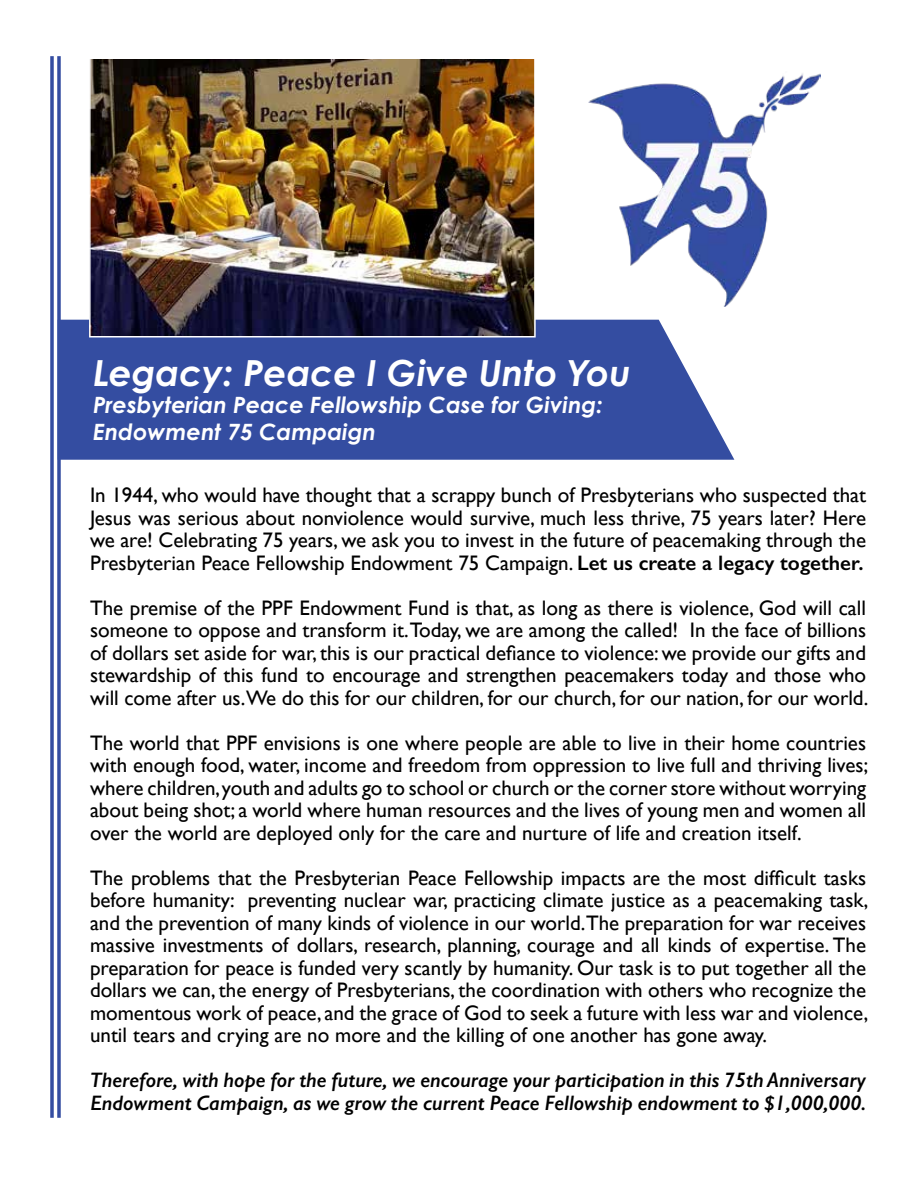
<style>
.page{position:relative;width:918px;height:1188px;background:#fff}
.page>*{position:absolute;margin:0;border:0;box-sizing:border-box;transform-origin:0 0}
.t1{font:italic 700 36px "Century Gothic Pro";color:#fff}
.t2{font:italic 700 22.5px/27px "Century Gothic Pro";color:#fff}
.t3{font:21px/22.5px "Gill Sans";color:#000;text-align:justify}
.t4{font:italic 600 21px/22.5px "Gill Sans";color:#000}
.s1{font-weight:600}
</style>
<div class="page">
<div style="left:61px;top:320px;width:673px;height:140px;background:#344da1"></div>
<img style="left:588px;top:73px;width:232px;height:234px">
<svg style="left:57px;top:56px;width:4px;height:1062px;background:#4a60ab"></svg>
<svg style="left:50px;top:56px;width:4px;height:1062px;background:#4d62ac"></svg>
<img style="left:92px;top:60px;width:441px;height:275px">
<div style="left:89px;top:56px;width:447px;height:282px;border:2px solid #fff"></div>
<h1 class="t1" style="left:93px;top:350px;width:539px">Legacy: Peace I Give Unto You</h1>
<p class="t2" style="left:93px;top:391px;width:511px">Presbyterian Peace Fellowship Case for Giving:<br>Endowment 75 Campaign</p>
<p class="t3" style="left:90px;top:484px;width:778px">In 1944, who would have thought that a scrappy bunch of Presbyterians who suspected that Jesus was serious about nonviolence would survive, much less thrive, 75 years later? Here we are! Celebrating 75 years, we ask you to invest in the future of peacemaking through the Presbyterian Peace Fellowship Endowment 75 Campaign. <span class="s1">Let us create a legacy together.</span></p>
<p class="t3" style="left:90px;top:596px;width:780px">The premise of the PPF Endowment Fund is that, as long as there is violence, God will call someone to oppose and transform it.Today, we are among the called! In the face of billions of dollars set aside for war, this is our practical defiance to violence: we provide our gifts and stewardship of this fund to encourage and strengthen peacemakers today and those who will come after us.We do this for our children, for our church, for our nation, for our world.</p>
<p class="t3" style="left:90px;top:731px;width:780px">The world that PPF envisions is one where people are able to live in their home countries with enough food, water, income and freedom from oppression to live full and thriving lives; where children, youth and adults go to school or church or the corner store without worrying about being shot; a world where human resources and the lives of young men and women all over the world are deployed only for the care and nurture of life and creation itself.</p>
<p class="t3" style="left:90px;top:866px;width:780px">The problems that the Presbyterian Peace Fellowship impacts are the most difficult tasks before humanity: preventing nuclear war, practicing climate justice as a peacemaking task, and the prevention of many kinds of violence in our world.The preparation for war receives massive investments of dollars, research, planning, courage and all kinds of expertise. The preparation for peace is funded very scantly by humanity. Our task is to put together all the dollars we can, the energy of Presbyterians, the coordination with others who recognize the momentous work of peace, and the grace of God to seek a future with less war and violence, until tears and crying are no more and the killing of one another has gone away.</p>
<p class="t4" style="left:90px;top:1069px;width:778px">Therefore, with hope for the future, we encourage your participation in this 75th Anniversary<br>Endowment Campaign, as we grow the current Peace Fellowship endowment to $1,000,000.</p>
</div>
